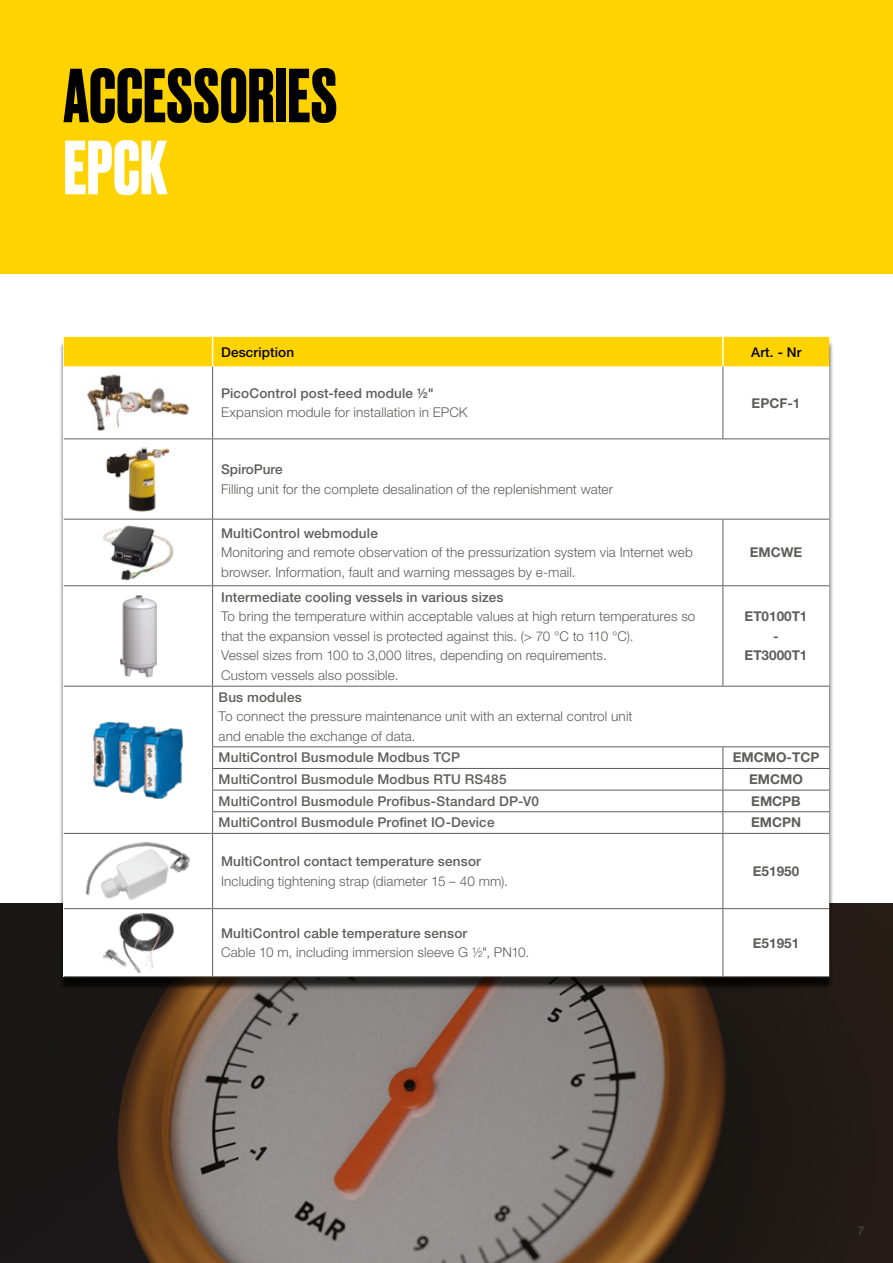
<style>
.page{position:relative;width:893px;height:1263px;background:#fff}
.page>*{position:absolute;margin:0;border:0;box-sizing:border-box;transform-origin:0 0}
.t1{font:700 72px "Druk";letter-spacing:.01em;color:#000}
.t2{font:700 72px "Druk";color:#fff}
.t3{font:300 13.5px/19.5px "Helvetica Neue LT Pro";letter-spacing:.01em;color:#5e5e5d}
.t4{font:500 13.5px "Helvetica Neue LT Pro";letter-spacing:.015em;color:#5e5e5d}
.t5{font:700 13.5px/19.5px "Helvetica Neue LT Pro";color:#5e5e5d;text-align:center}
.t6{font:500 13.5px "Helvetica Neue LT Pro";letter-spacing:.01em;color:#000}
.t7{font:300 12px "Helvetica Neue LT Pro";color:#5e5e5d}
</style>
<div class="page">
<img style="left:0;top:904px;width:893px;height:359px">
<div style="left:0;top:0;width:893px;height:274px;background:#ffd300"></div>
<div style="left:59px;top:341px;width:775px;height:649px;background:#000;opacity:.75"></div>
<div style="left:64px;top:337px;width:765px;height:30px;background:#ffd300"></div>
<svg style="left:64px;top:367px;width:765px;height:609px"></svg>
<hr style="left:212px;top:746px;width:511px;height:1px;background:#5e5e5d">
<hr style="left:723px;top:746px;width:106px;height:1px;background:#5e5e5d">
<hr style="left:212px;top:768px;width:511px;height:1px;background:#5e5e5d">
<hr style="left:723px;top:768px;width:106px;height:1px;background:#5e5e5d">
<hr style="left:212px;top:790px;width:511px;height:1px;background:#5e5e5d">
<hr style="left:723px;top:790px;width:106px;height:1px;background:#5e5e5d">
<hr style="left:212px;top:811px;width:511px;height:1px;background:#5e5e5d">
<svg style="left:212px;top:747px;width:1px;height:86px"></svg>
<hr style="left:723px;top:811px;width:106px;height:1px;background:#5e5e5d">
<svg style="left:722px;top:747px;width:1px;height:86px"></svg>
<hr style="left:213px;top:686px;width:510px;height:1px;background:#5e5e5d">
<hr style="left:212px;top:686px;width:1px;height:60px;background:#5e5e5d">
<hr style="left:723px;top:686px;width:106px;height:1px;background:#5e5e5d">
<hr style="left:213px;top:833px;width:510px;height:1px;background:#5e5e5d">
<hr style="left:723px;top:833px;width:106px;height:1px;background:#5e5e5d">
<hr style="left:212px;top:337px;width:1px;height:30px;background:#fff">
<hr style="left:722px;top:337px;width:2px;height:30px;background:#fff">
<hr style="left:212px;top:367px;width:1px;height:71px;background:#5e5e5d">
<hr style="left:722px;top:367px;width:1px;height:71px;background:#5e5e5d">
<hr style="left:64px;top:438px;width:149px;height:1px;background:#5e5e5d">
<hr style="left:213px;top:438px;width:510px;height:1px;background:#5e5e5d">
<hr style="left:212px;top:439px;width:1px;height:80px;background:#5e5e5d">
<hr style="left:723px;top:438px;width:106px;height:1px;background:#5e5e5d">
<hr style="left:64px;top:519px;width:149px;height:1px;background:#5e5e5d">
<hr style="left:213px;top:519px;width:510px;height:1px;background:#5e5e5d">
<hr style="left:212px;top:519px;width:1px;height:66px;background:#5e5e5d">
<hr style="left:723px;top:519px;width:106px;height:1px;background:#5e5e5d">
<hr style="left:722px;top:519px;width:1px;height:66px;background:#5e5e5d">
<hr style="left:64px;top:585px;width:149px;height:1px;background:#5e5e5d">
<hr style="left:213px;top:585px;width:510px;height:1px;background:#5e5e5d">
<hr style="left:212px;top:586px;width:1px;height:100px;background:#5e5e5d">
<hr style="left:723px;top:585px;width:106px;height:1px;background:#5e5e5d">
<hr style="left:722px;top:586px;width:1px;height:100px;background:#5e5e5d">
<hr style="left:64px;top:686px;width:149px;height:1px;background:#5e5e5d">
<hr style="left:64px;top:833px;width:149px;height:1px;background:#5e5e5d">
<hr style="left:212px;top:834px;width:1px;height:74px;background:#5e5e5d">
<hr style="left:722px;top:834px;width:1px;height:74px;background:#5e5e5d">
<hr style="left:64px;top:908px;width:149px;height:1px;background:#5e5e5d">
<hr style="left:213px;top:908px;width:510px;height:1px;background:#5e5e5d">
<hr style="left:212px;top:909px;width:1px;height:67px;background:#5e5e5d">
<hr style="left:723px;top:908px;width:106px;height:1px;background:#5e5e5d">
<hr style="left:722px;top:909px;width:1px;height:67px;background:#5e5e5d">
<hr style="left:64px;top:976px;width:149px;height:1px;background:#5e5e5d">
<hr style="left:213px;top:976px;width:510px;height:1px;background:#5e5e5d">
<hr style="left:723px;top:976px;width:106px;height:1px;background:#5e5e5d">
<img style="left:85px;top:373px;width:106px;height:60px">
<img style="left:95px;top:443px;width:86px;height:72px">
<img style="left:100px;top:523px;width:76px;height:58px">
<img style="left:120px;top:594px;width:36px;height:84px">
<img style="left:91px;top:720px;width:40px;height:68px">
<img style="left:116px;top:724px;width:41px;height:70px">
<img style="left:142px;top:727px;width:43px;height:72px">
<img style="left:82px;top:838px;width:112px;height:66px">
<img style="left:100px;top:913px;width:76px;height:59px">
<h1 class="t1" style="left:64px;top:46px;width:274px">ACCESSORIES</h1>
<h1 class="t2" style="left:64px;top:118px;width:105px">EPCK</h1>
<p class="t6" style="left:221px;top:344px;width:75px">Description</p>
<p class="t6" style="left:751px;top:344px;width:52px">Art. - Nr</p>
<p class="t4" style="left:221px;top:385px;width:214px">PicoControl post-feed module ½"</p>
<p class="t3" style="left:221px;top:402px;width:248px">Expansion module for installation in EPCK</p>
<p class="t5" style="left:752px;top:393px;width:50px">EPCF-1</p>
<p class="t4" style="left:221px;top:461px;width:63px">SpiroPure</p>
<p class="t3" style="left:221px;top:479px;width:393px">Filling unit for the complete desalination of the replenishment water</p>
<p class="t4" style="left:221px;top:525px;width:158px">MultiControl webmodule</p>
<p class="t3" style="left:221px;top:542px;width:473px">Monitoring and remote observation of the pressurization system via Internet web browser. Information, fault and warning messages by e-mail.</p>
<p class="t5" style="left:750px;top:542px;width:54px">EMCWE</p>
<p class="t4" style="left:221px;top:589px;width:284px">Intermediate cooling vessels in various sizes</p>
<p class="t3" style="left:221px;top:606px;width:476px">To bring the temperature within acceptable values at high return temperatures so that the expansion vessel is protected against this. (&gt; 70 °C to 110 °C).<br>Vessel sizes from 100 to 3,000 litres, depending on requirements.<br>Custom vessels also possible.</p>
<p class="t5" style="left:745px;top:606px;width:64px">ET0100T1 -<br>ET3000T1</p>
<p class="t4" style="left:219px;top:689px;width:85px">Bus modules</p>
<p class="t3" style="left:219px;top:706px;width:415px">To connect the pressure maintenance unit with an external control unit and enable the exchange of data.</p>
<p class="t4" style="left:219px;top:749px;width:243px">MultiControl Busmodule Modbus TCP</p>
<p class="t5" style="left:733px;top:748px;width:88px">EMCMO-TCP</p>
<p class="t4" style="left:219px;top:771px;width:289px">MultiControl Busmodule Modbus RTU RS485</p>
<p class="t5" style="left:749px;top:769px;width:55px">EMCMO</p>
<p class="t4" style="left:219px;top:793px;width:322px">MultiControl Busmodule Profibus-Standard DP-V0</p>
<p class="t5" style="left:751px;top:791px;width:51px">EMCPB</p>
<p class="t4" style="left:219px;top:814px;width:277px">MultiControl Busmodule Profinet IO-Device</p>
<p class="t5" style="left:751px;top:812px;width:52px">EMCPN</p>
<p class="t4" style="left:221px;top:853px;width:261px">MultiControl contact temperature sensor</p>
<p class="t3" style="left:221px;top:871px;width:288px">Including tightening strap (diameter 15 – 40 mm).</p>
<p class="t5" style="left:753px;top:861px;width:48px">E51950</p>
<p class="t4" style="left:221px;top:925px;width:248px">MultiControl cable temperature sensor</p>
<p class="t3" style="left:221px;top:942px;width:310px">Cable 10 m, including immersion sleeve G ½", PN10.</p>
<p class="t5" style="left:753px;top:933px;width:48px">E51951</p>
<p class="t7" style="left:858px;top:1224px;width:8px">7</p>
</div>
